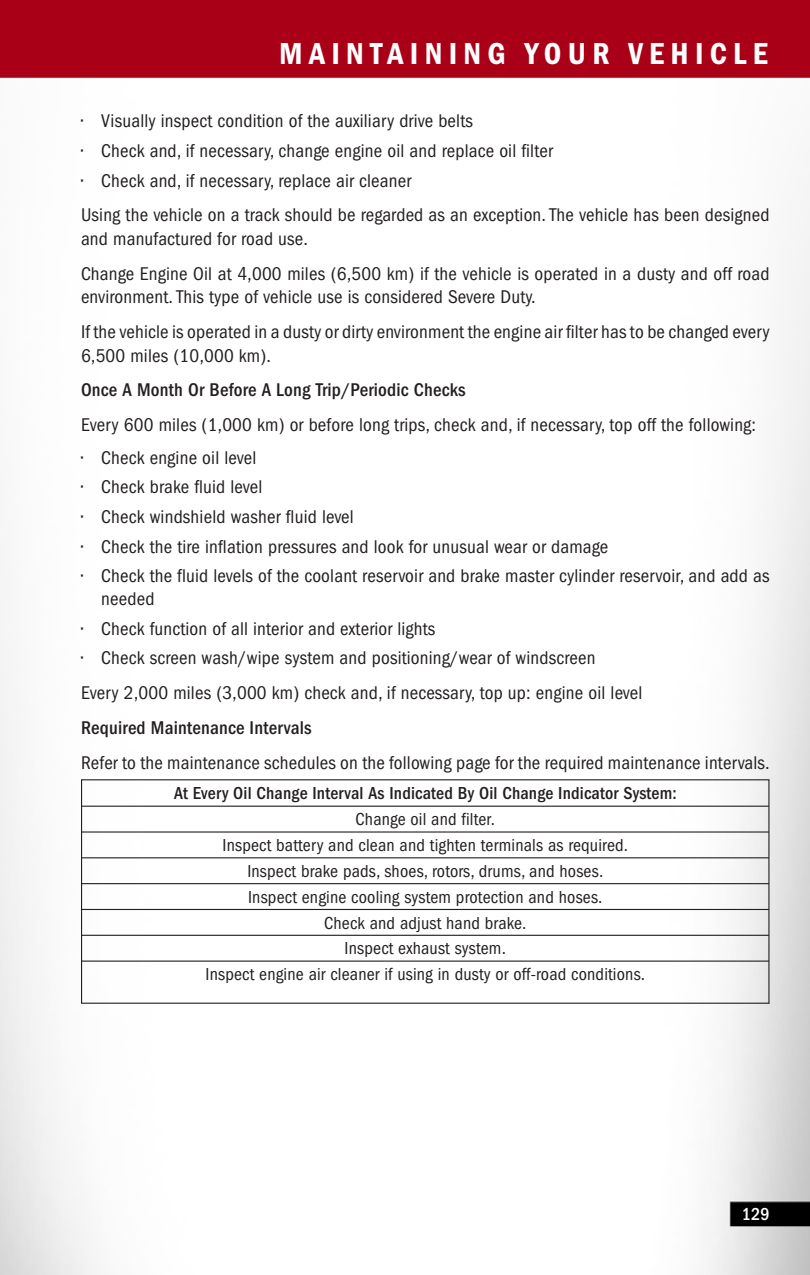
<style>
.page{position:relative;width:810px;height:1275px;background:#fff}
.page>*{position:absolute;margin:0;border:0;box-sizing:border-box;transform-origin:0 0}
.t1{font:31.5px "ITC Franklin Gothic Std Dm Cd";letter-spacing:.2em;color:#fff}
.t2{font:condensed 19.12px/34.6px "ITC Franklin Gothic Std";letter-spacing:.01em;color:#231f20}
.t3{font:500 condensed 19.12px "ITC Franklin Gothic Std";letter-spacing:.01em;color:#231f20}
.t4{font:condensed 18px/25.9px "ITC Franklin Gothic Std";letter-spacing:.01em;color:#231f20;text-align:center}
.t5{font:500 condensed 18px "ITC Franklin Gothic Std";letter-spacing:.01em;color:#231f20}
.t6{font:500 condensed 18px "ITC Franklin Gothic Std";color:#fff}
</style>
<div class="page">
<img style="left:0;top:0;width:810px;height:1275px">
<hr style="left:82px;top:806px;width:687px;height:1px;background:#231f20">
<hr style="left:82px;top:831px;width:687px;height:2px;background:#231f20">
<hr style="left:82px;top:857px;width:687px;height:1px;background:#231f20">
<hr style="left:82px;top:883px;width:687px;height:1px;background:#231f20">
<hr style="left:82px;top:909px;width:687px;height:1px;background:#231f20">
<hr style="left:82px;top:935px;width:687px;height:1px;background:#231f20">
<hr style="left:82px;top:961px;width:687px;height:1px;background:#231f20">
<hr style="left:81px;top:779px;width:689px;height:1px;background:#231f20">
<hr style="left:768px;top:780px;width:2px;height:223px;background:#231f20">
<hr style="left:81px;top:1003px;width:689px;height:1px;background:#231f20">
<hr style="left:81px;top:780px;width:1px;height:223px;background:#231f20">
<h1 class="t1" style="left:279px;top:43px;width:490px">MAINTAINING YOUR VEHICLE</h1>
<p class="t2" style="left:81px;top:106px;width:393px">• Visually inspect condition of the auxiliary drive belts</p>
<p class="t2" style="left:81px;top:135px;width:473px">• Check and, if necessary, change engine oil and replace oil filter</p>
<p class="t2" style="left:81px;top:165px;width:690px">• Check and, if necessary, replace air cleaner<br>Using the vehicle on a track should be regarded as an exception. The vehicle has been designed</p>
<p class="t2" style="left:81px;top:223px;width:690px">and manufactured for road use.<br>Change Engine Oil at 4,000 miles (6,500 km) if the vehicle is operated in a dusty and off road</p>
<p class="t2" style="left:81px;top:281px;width:690px">environment. This type of vehicle use is considered Severe Duty.<br>If the vehicle is operated in a dusty or dirty environment the engine air filter has to be changed every</p>
<p class="t2" style="left:81px;top:340px;width:192px">6,500 miles (10,000 km).</p>
<p class="t3" style="left:81px;top:384px;width:386px">Once A Month Or Before A Long Trip/Periodic Checks</p>
<p class="t2" style="left:81px;top:409px;width:677px">Every 600 miles (1,000 km) or before long trips, check and, if necessary, top off the following:</p>
<p class="t2" style="left:81px;top:442px;width:177px">• Check engine oil level</p>
<p class="t2" style="left:81px;top:471px;width:183px">• Check brake fluid level</p>
<p class="t2" style="left:81px;top:501px;width:274px">• Check windshield washer fluid level</p>
<p class="t2" style="left:81px;top:531px;width:529px">• Check the tire inflation pressures and look for unusual wear or damage</p>
<p class="t2" style="left:101px;top:566px;width:670px;line-height:22.9px;text-indent:-20px">• Check the fluid levels of the coolant reservoir and brake master cylinder reservoir, and add as needed</p>
<p class="t2" style="left:81px;top:613px;width:356px">• Check function of all interior and exterior lights</p>
<p class="t2" style="left:81px;top:642px;width:563px">• Check screen wash/wipe system and positioning/wear of windscreen<br>Every 2,000 miles (3,000 km) check and, if necessary, top up: engine oil level</p>
<p class="t3" style="left:81px;top:721px;width:232px">Required Maintenance Intervals</p>
<p class="t2" style="left:81px;top:747px;width:690px">Refer to the maintenance schedules on the following page for the required maintenance intervals.</p>
<p class="t5" style="left:174px;top:787px;width:504px">At Every Oil Change Interval As Indicated By Oil Change Indicator System:</p>
<p class="t4" style="left:206px;top:808px;width:441px">Change oil and filter.<br>Inspect battery and clean and tighten terminals as required.<br>Inspect brake pads, shoes, rotors, drums, and hoses.<br>Inspect engine cooling system protection and hoses.<br>Check and adjust hand brake.<br>Inspect exhaust system.<br>Inspect engine air cleaner if using in dusty or off-road conditions.</p>
<p class="t6" style="left:742px;top:1208px;width:29px">129</p>
</div>
